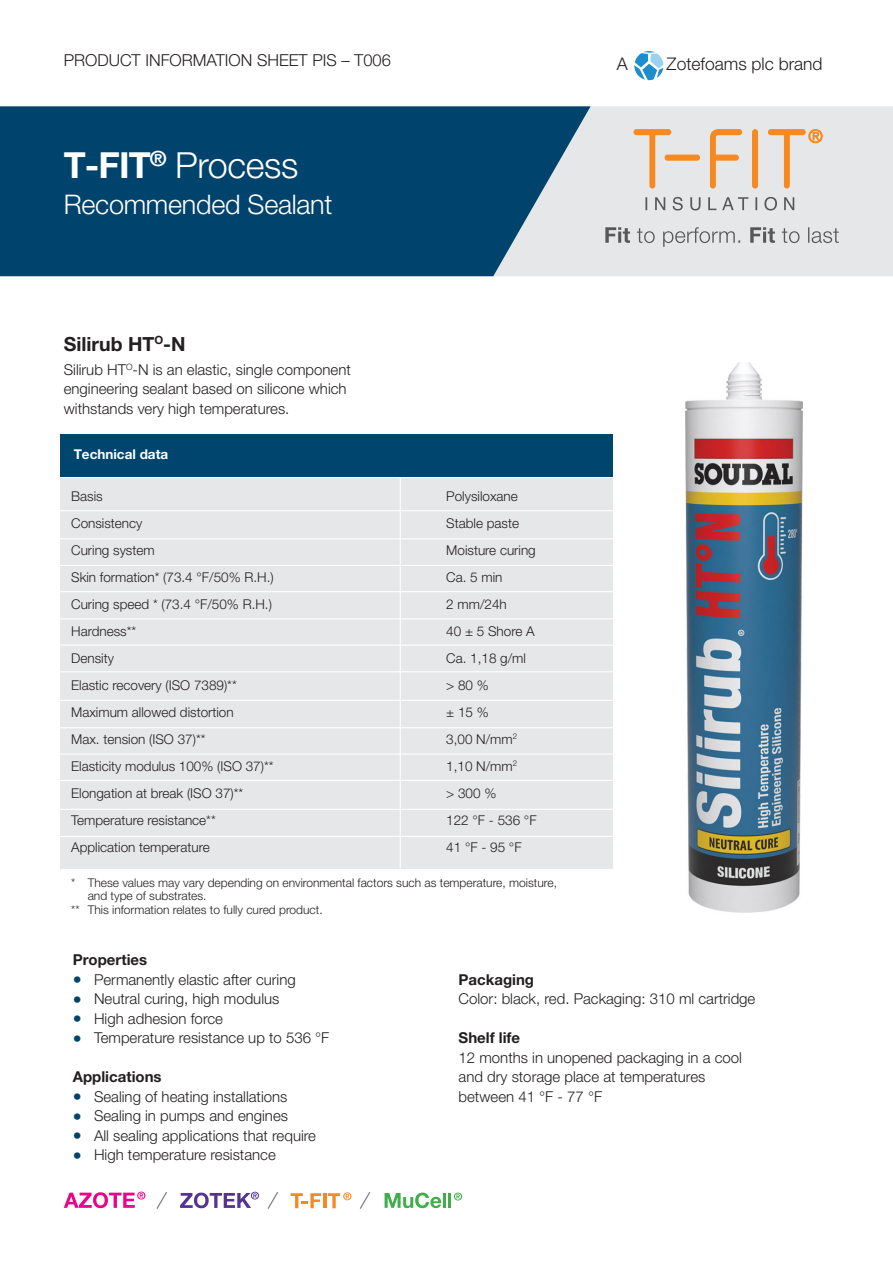
<style>
.page{position:relative;width:893px;height:1263px;background:#fff}
.page>*{position:absolute;margin:0;border:0;box-sizing:border-box;transform-origin:0 0}
.t1{font:300 36px "Helvetica Neue LT Pro";letter-spacing:-.01em;color:#fff}
.t2{font:300 27px "Helvetica Neue LT Pro";letter-spacing:-.01em;color:#fff}
.t3{font:700 19.5px "Helvetica Neue LT Pro";color:#231f20}
.t4{font:300 17.4px "Helvetica Neue LT Pro";color:#231f20}
.t5{font:300 16.5px "Helvetica Neue LT Pro";color:#231f20}
.t6{font:300 15px "Helvetica Neue LT Pro";color:#231f20}
.t7{font:700 15px "Helvetica Neue LT Pro";color:#231f20}
.t8{font:300 13.5px "Helvetica Neue LT Pro";color:#231f20}
.t9{font:700 13.5px "Helvetica Neue LT Pro";color:#fff}
.t10{font:300 12px/13.5px "Helvetica Neue LT Pro";color:#231f20}
.s1{font-weight:700}
.s2{font-weight:700;font-size:18px;color:#00446d}
</style>
<div class="page">
<div style="left:61px;top:478px;width:552px;height:390px;background:#e6e7e9"></div>
<div style="left:591px;top:106px;width:302px;height:170px;background:#e6e7e9"></div>
<svg style="left:0;top:106px;width:591px;height:170px;background:#135177"></svg>
<svg style="left:454px;top:1192px;width:8px;height:8px"></svg>
<svg style="left:385px;top:1192px;width:56px;height:16px"></svg>
<hr style="left:443px;top:1193px;width:3px;height:15px;background:#40ae49">
<hr style="left:448px;top:1193px;width:3px;height:15px;background:#40ae49">
<svg style="left:64px;top:1191px;width:81px;height:17px"></svg>
<svg style="left:180px;top:1192px;width:79px;height:16px"></svg>
<svg style="left:291px;top:1193px;width:30px;height:15px"></svg>
<hr style="left:323px;top:1193px;width:3px;height:15px;background:#f6891f">
<svg style="left:328px;top:1192px;width:23px;height:16px"></svg>
<svg style="left:156px;top:1192px;width:11px;height:17px"></svg>
<svg style="left:267px;top:1192px;width:11px;height:17px"></svg>
<svg style="left:359px;top:1192px;width:12px;height:17px"></svg>
<svg style="left:634px;top:51px;width:29px;height:29px"></svg>
<img style="left:685px;top:362px;width:118px;height:551px">
<hr style="left:58px;top:510px;width:560px;height:1px;background:#fff">
<hr style="left:400px;top:474px;width:1px;height:404px;background:#fff">
<hr style="left:58px;top:538px;width:560px;height:1px;background:#fff">
<hr style="left:58px;top:565px;width:560px;height:1px;background:#fff">
<hr style="left:58px;top:591px;width:560px;height:1px;background:#fff">
<hr style="left:58px;top:618px;width:560px;height:1px;background:#fff">
<hr style="left:58px;top:644px;width:560px;height:2px;background:#fff">
<hr style="left:58px;top:671px;width:560px;height:1px;background:#fff">
<hr style="left:58px;top:700px;width:560px;height:1px;background:#fff">
<hr style="left:58px;top:727px;width:560px;height:1px;background:#fff">
<hr style="left:58px;top:753px;width:560px;height:2px;background:#fff">
<hr style="left:58px;top:780px;width:560px;height:1px;background:#fff">
<hr style="left:58px;top:809px;width:560px;height:1px;background:#fff">
<hr style="left:58px;top:836px;width:560px;height:1px;background:#fff">
<div style="left:61px;top:434px;width:552px;height:43px;background:#00456e"></div>
<svg style="left:605px;top:227px;width:234px;height:20px;background:#c9cacc"></svg>
<div style="left:752px;top:129px;width:6px;height:60px;background:#f6891f;border:1px solid #f6891f;border-radius:2px"></div>
<svg style="left:633px;top:129px;width:39px;height:60px;background:#e9d1ba"></svg>
<svg style="left:709px;top:129px;width:34px;height:60px;background:#eacaaa"></svg>
<svg style="left:665px;top:155px;width:35px;height:6px"></svg>
<svg style="left:767px;top:129px;width:56px;height:60px;background:#e9d4c1"></svg>
<svg style="left:645px;top:197px;width:149px;height:14px;background:#c6c7c9"></svg>
<p class="t5" style="left:64px;top:50px;width:329px">PRODUCT INFORMATION SHEET PIS – T006</p>
<p class="t4" style="left:617px;top:54px;width:12px">A</p>
<p class="t4" style="left:667px;top:54px;width:157px">Zotefoams plc brand</p>
<p class="t1" style="left:64px;top:143px;width:236px"><span class="s1">T-FIT</span><sup>®</sup> Process</p>
<p class="t2" style="left:64px;top:188px;width:270px">Recommended Sealant</p>
<p class="t3" style="left:64px;top:332px;width:123px">Silirub HT<sup>O</sup>-N</p>
<p class="t6" style="left:64px;top:360px;width:289px">Silirub HT<sup>O</sup>-N is an elastic, single component</p>
<p class="t6" style="left:64px;top:380px;width:284px">engineering sealant based on silicone which</p>
<p class="t6" style="left:64px;top:399px;width:227px">withstands very high temperatures.</p>
<p class="t9" style="left:74px;top:446px;width:96px">Technical data</p>
<p class="t8" style="left:71px;top:488px;width:33px">Basis</p>
<p class="t8" style="left:446px;top:488px;width:73px">Polysiloxane</p>
<p class="t8" style="left:71px;top:515px;width:73px">Consistency</p>
<p class="t8" style="left:446px;top:515px;width:74px">Stable paste</p>
<p class="t8" style="left:71px;top:542px;width:85px">Curing system</p>
<p class="t8" style="left:446px;top:542px;width:91px">Moisture curing</p>
<p class="t8" style="left:71px;top:569px;width:204px">Skin formation* (73.4 °F/50% R.H.)</p>
<p class="t8" style="left:446px;top:569px;width:58px">Ca. 5 min</p>
<p class="t8" style="left:71px;top:596px;width:202px">Curing speed * (73.4 °F/50% R.H.)</p>
<p class="t8" style="left:446px;top:596px;width:62px">2 mm/24h</p>
<p class="t8" style="left:71px;top:623px;width:67px">Hardness**</p>
<p class="t8" style="left:446px;top:623px;width:90px">40 ± 5 Shore A</p>
<p class="t8" style="left:71px;top:650px;width:44px">Density</p>
<p class="t8" style="left:446px;top:650px;width:81px">Ca. 1,18 g/ml</p>
<p class="t8" style="left:71px;top:677px;width:167px">Elastic recovery (ISO 7389)**</p>
<p class="t8" style="left:446px;top:677px;width:44px">&gt; 80 %</p>
<p class="t8" style="left:71px;top:704px;width:164px">Maximum allowed distortion</p>
<p class="t8" style="left:446px;top:704px;width:44px">± 15 %</p>
<p class="t8" style="left:71px;top:731px;width:136px">Max. tension (ISO 37)**</p>
<p class="t8" style="left:446px;top:731px;width:72px">3,00 N/mm<sup>2</sup></p>
<p class="t8" style="left:71px;top:758px;width:204px">Elasticity modulus 100% (ISO 37)**</p>
<p class="t8" style="left:446px;top:758px;width:72px">1,10 N/mm<sup>2</sup></p>
<p class="t8" style="left:71px;top:785px;width:174px">Elongation at break (ISO 37)**</p>
<p class="t8" style="left:446px;top:785px;width:52px">&gt; 300 %</p>
<p class="t8" style="left:71px;top:812px;width:146px">Temperature resistance**</p>
<p class="t8" style="left:446px;top:812px;width:92px">122 °F - 536 °F</p>
<p class="t8" style="left:71px;top:839px;width:140px">Application temperature</p>
<p class="t8" style="left:446px;top:839px;width:77px">41 °F - 95 °F</p>
<p class="t10" style="left:88px;top:875px;width:471px;text-indent:-16px">* These values may vary depending on environmental factors such as temperature, moisture, and type of substrates.</p>
<p class="t10" style="left:71px;top:902px;width:253px">** This information relates to fully cured product.</p>
<p class="t7" style="left:73px;top:951px;width:76px">Properties</p>
<p class="t6" style="left:73px;top:970px;width:224px"><span class="s2">•</span> Permanently elastic after curing</p>
<p class="t6" style="left:73px;top:990px;width:208px"><span class="s2">•</span> Neutral curing, high modulus</p>
<p class="t6" style="left:73px;top:1009px;width:152px"><span class="s2">•</span> High adhesion force</p>
<p class="t6" style="left:73px;top:1029px;width:258px"><span class="s2">•</span> Temperature resistance up to 536 °F</p>
<p class="t7" style="left:73px;top:1068px;width:90px">Applications</p>
<p class="t6" style="left:73px;top:1087px;width:216px"><span class="s2">•</span> Sealing of heating installations</p>
<p class="t6" style="left:73px;top:1107px;width:217px"><span class="s2">•</span> Sealing in pumps and engines</p>
<p class="t6" style="left:73px;top:1126px;width:245px"><span class="s2">•</span> All sealing applications that require</p>
<p class="t6" style="left:73px;top:1146px;width:204px"><span class="s2">•</span> High temperature resistance</p>
<p class="t7" style="left:459px;top:970px;width:77px">Packaging</p>
<p class="t6" style="left:459px;top:990px;width:298px">Color: black, red. Packaging: 310 ml cartridge</p>
<p class="t7" style="left:459px;top:1029px;width:63px">Shelf life</p>
<p class="t6" style="left:459px;top:1048px;width:285px">12 months in unopened packaging in a cool</p>
<p class="t6" style="left:459px;top:1068px;width:248px">and dry storage place at temperatures</p>
<p class="t6" style="left:459px;top:1087px;width:145px">between 41 °F - 77 °F</p>
</div>
